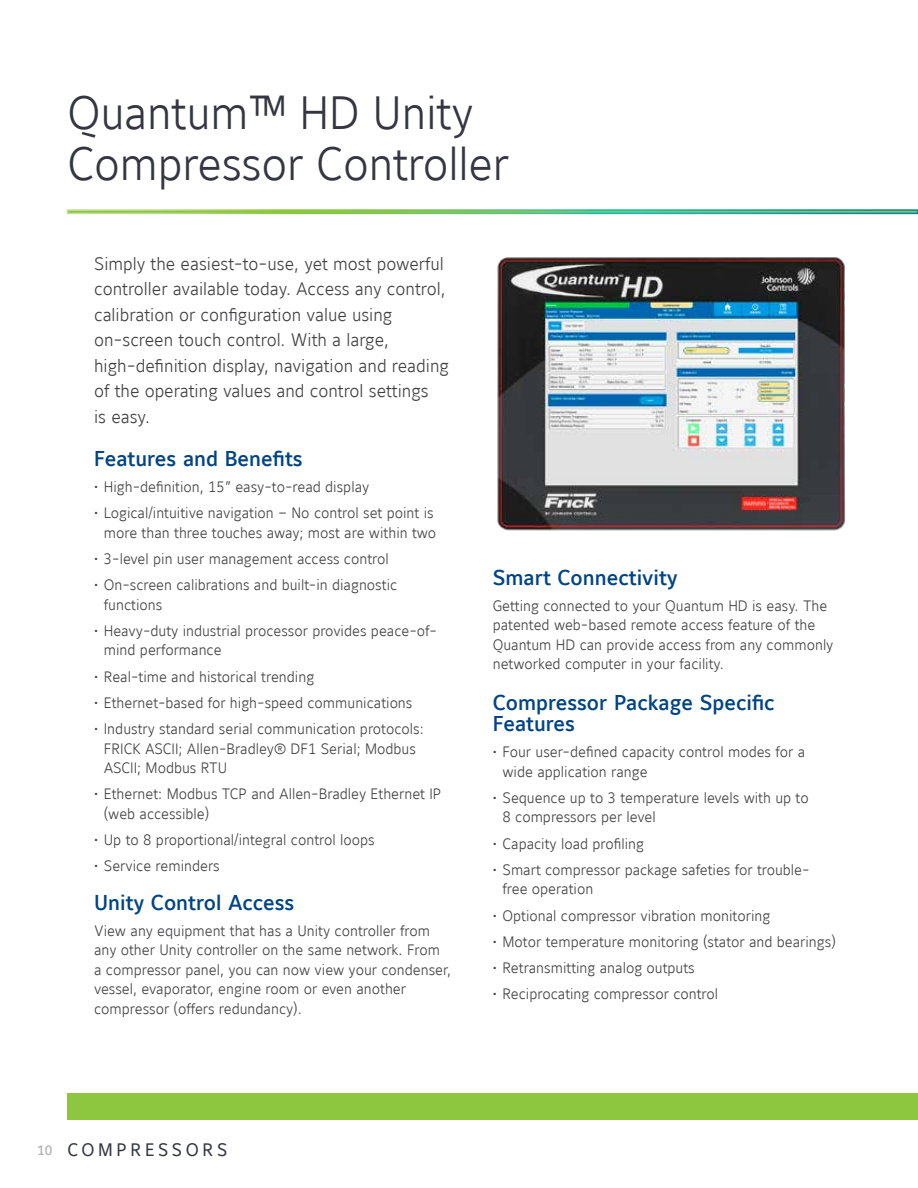
<style>
.page{position:relative;width:918px;height:1188px;background:#fff}
.page>*{position:absolute;margin:0;border:0;box-sizing:border-box;transform-origin:0 0}
.t1{font:46.5px/51px "Maurea Light Tf";letter-spacing:-.005em;color:#343741}
.t2{font:21.3px/21px "Maurea Medium Tf";color:#004484}
.t3{font:18px/25.5px "Maurea Light Tf";color:#414042}
.t4{font:18px "Maurea Regular Tf";letter-spacing:.2em;color:#343741}
.t5{font:15px/19.5px "Maurea Light Tf";color:#414042}
.s1{font-family:"Maurea Medium Tf";font-size:13.5px;color:#b2b4b7}
</style>
<div class="page">
<div style="left:68px;top:1094px;width:850px;height:26px;background:#8dc63f"></div>
<img style="left:497px;top:257px;width:349px;height:274px">
<h1 class="t1" style="left:68px;top:88px;width:443px">Quantum™ HD Unity<br>Compressor Controller</h1>
<p class="t3" style="left:94px;top:251px;width:356px">Simply the easiest-to-use, yet most powerful controller available today. Access any control, calibration or configuration value using on-screen touch control. With a large, high-definition display, navigation and reading of the operating values and control settings<br>is easy.</p>
<h2 class="t2" style="left:94px;top:448px;width:210px">Features and Benefits</h2>
<p class="t5" style="left:94px;top:477px;width:276px">• High-definition, 15” easy-to-read display</p>
<p class="t5" style="left:94px;top:503px;width:344px;text-align:right">• Logical/intuitive navigation – No control set point is more than three touches away; most are within two</p>
<p class="t5" style="left:94px;top:549px;width:296px">• 3-level pin user management access control</p>
<p class="t5" style="left:104px;top:575px;width:295px;text-indent:-10px">• On-screen calibrations and built-in diagnostic functions</p>
<p class="t5" style="left:104px;top:621px;width:334px;text-indent:-10px">• Heavy-duty industrial processor provides peace-of&shy;mind performance</p>
<p class="t5" style="left:94px;top:667px;width:222px">• Real-time and historical trending</p>
<p class="t5" style="left:94px;top:693px;width:320px">• Ethernet-based for high-speed communications</p>
<p class="t5" style="left:104px;top:719px;width:321px;text-indent:-10px">• Industry standard serial communication protocols:<br>FRICK ASCII; Allen-Bradley® DF1 Serial; Modbus<br>ASCII; Modbus RTU</p>
<p class="t5" style="left:104px;top:784px;width:339px;text-indent:-10px">• Ethernet: Modbus TCP and Allen-Bradley Ethernet IP (web accessible)</p>
<p class="t5" style="left:94px;top:830px;width:282px">• Up to 8 proportional/integral control loops</p>
<p class="t5" style="left:94px;top:856px;width:127px">• Service reminders</p>
<h2 class="t2" style="left:94px;top:892px;width:202px">Unity Control Access</h2>
<p class="t5" style="left:94px;top:921px;width:359px">View any equipment that has a Unity controller from any other Unity controller on the same network. From a compressor panel, you can now view your condenser, vessel, evaporator, engine room or even another compressor (offers redundancy).</p>
<h2 class="t2" style="left:493px;top:567px;width:186px">Smart Connectivity</h2>
<p class="t5" style="left:493px;top:596px;width:342px">Getting connected to your Quantum HD is easy. The patented web-based remote access feature of the Quantum HD can provide access from any commonly networked computer in your facility.</p>
<h2 class="t2" style="left:493px;top:693px;width:283px">Compressor Package Specific<br>Features</h2>
<p class="t5" style="left:502px;top:742px;width:304px;text-indent:-10px">• Four user-defined capacity control modes for a wide application range</p>
<p class="t5" style="left:502px;top:788px;width:308px;text-indent:-10px">• Sequence up to 3 temperature levels with up to<br>8 compressors per level</p>
<p class="t5" style="left:493px;top:834px;width:153px">• Capacity load profiling</p>
<p class="t5" style="left:502px;top:860px;width:309px;text-indent:-10px">• Smart compressor package safeties for trouble&shy;free operation</p>
<p class="t5" style="left:493px;top:906px;width:279px">• Optional compressor vibration monitoring</p>
<p class="t5" style="left:493px;top:932px;width:345px">• Motor temperature monitoring (stator and bearings)</p>
<p class="t5" style="left:493px;top:958px;width:204px">• Retransmitting analog outputs</p>
<p class="t5" style="left:493px;top:985px;width:227px">• Reciprocating compressor control</p>
<p class="t4" style="left:37px;top:1140px;width:192px"><span class="s1">10</span> COMPRESSORS</p>
</div>
